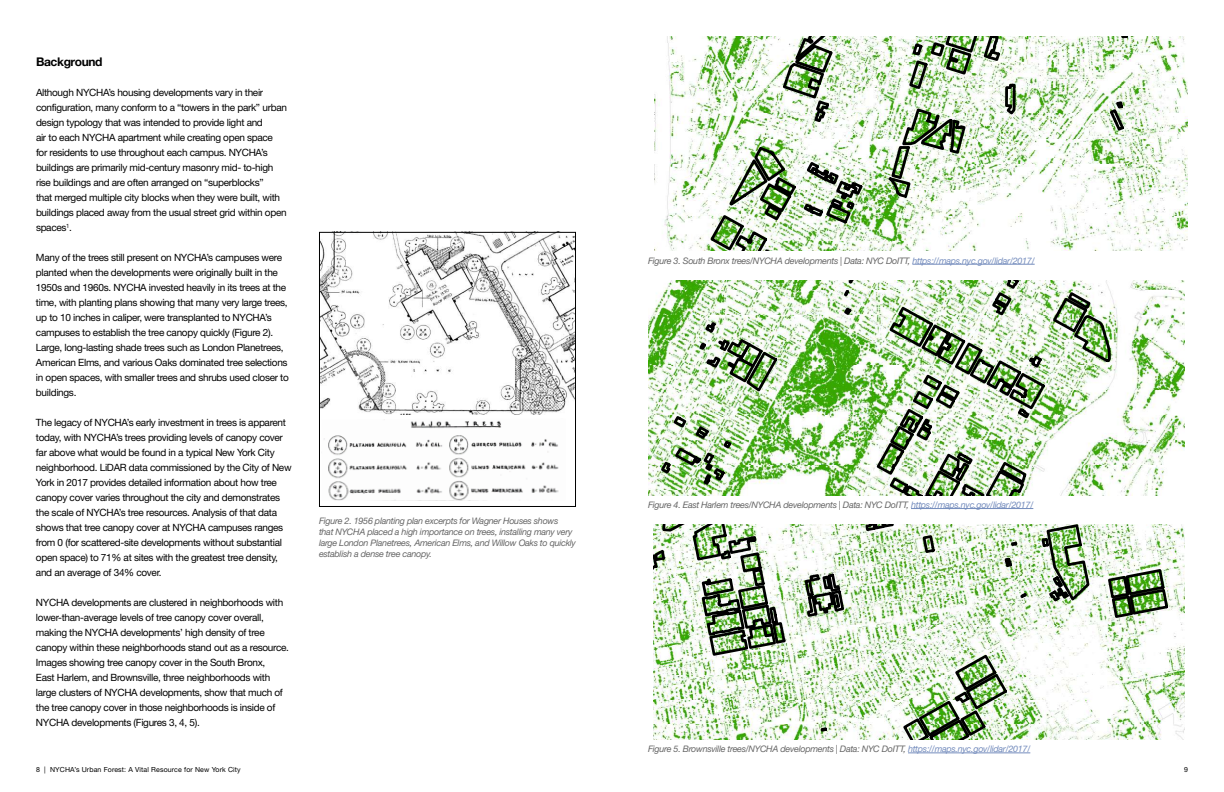
<style>
.page{position:relative;width:1224px;height:792px;background:#fff}
.page>*{position:absolute;margin:0;border:0;box-sizing:border-box;transform-origin:0 0}
.t1{font:12px "Helvetica Neue LT 75 Bd";letter-spacing:-.03em;color:#000}
.t2{font:10px/15px "Helvetica Neue LT 55 Rm";letter-spacing:-.03em;color:#000}
.t3{font:9px/10.8px "Helvetica Neue LT 56 It";letter-spacing:-.03em;color:#666}
.t4{font:7px "Helvetica Neue LT 55 Rm";letter-spacing:.02em;color:#000}
.s1{color:#748cbd}
</style>
<div class="page">
<hr style="left:912px;top:264px;width:123px;height:1px;background:#748cbd">
<hr style="left:911px;top:508px;width:122px;height:1px;background:#748cbd">
<hr style="left:908px;top:753px;width:122px;height:1px;background:#748cbd">
<img style="left:654px;top:36px;width:534px;height:215px">
<svg style="left:1099px;top:36px;width:33px;height:4px"></svg>
<svg style="left:1108px;top:99px;width:18px;height:34px"></svg>
<img style="left:708px;top:36px;width:309px;height:215px">
<img style="left:648px;top:280px;width:536px;height:215px">
<img style="left:697px;top:320px;width:83px;height:74px">
<img style="left:842px;top:280px;width:270px;height:215px">
<img style="left:659px;top:414px;width:75px;height:73px">
<img style="left:654px;top:525px;width:530px;height:214px">
<svg style="left:921px;top:533px;width:16px;height:22px"></svg>
<img style="left:1039px;top:525px;width:52px;height:79px">
<svg style="left:1003px;top:540px;width:26px;height:60px"></svg>
<svg style="left:819px;top:726px;width:10px;height:8px"></svg>
<svg style="left:864px;top:525px;width:31px;height:8px"></svg>
<img style="left:901px;top:652px;width:108px;height:87px">
<img style="left:1106px;top:567px;width:64px;height:53px">
<svg style="left:803px;top:572px;width:43px;height:47px"></svg>
<img style="left:654px;top:525px;width:133px;height:133px">
<img style="left:321px;top:234px;width:253px;height:180px">
<img style="left:324px;top:419px;width:235px;height:82px">
<div style="left:319px;top:232px;width:257px;height:275px;border:1px solid #000101"></div>
<p class="t1" style="left:36px;top:54px;width:68px">Background</p>
<p class="t2" style="left:36px;top:85px;width:252px">Although NYCHA’s housing developments vary in their configuration, many conform to a “towers in the park” urban design typology that was intended to provide light and<br>air to each NYCHA apartment while creating open space<br>for residents to use throughout each campus. NYCHA’s buildings are primarily mid-century masonry mid- to-high rise buildings and are often arranged on “superblocks”<br>that merged multiple city blocks when they were built, with buildings placed away from the usual street grid within open spaces<sup>1</sup>.</p>
<p class="t2" style="left:36px;top:250px;width:254px">Many of the trees still present on NYCHA’s campuses were planted when the developments were originally built in the 1950s and 1960s. NYCHA invested heavily in its trees at the time, with planting plans showing that many very large trees, up to 10 inches in caliper, were transplanted to NYCHA’s campuses to establish the tree canopy quickly (Figure 2).<br>Large, long-lasting shade trees such as London Planetrees, American Elms, and various Oaks dominated tree selections in open spaces, with smaller trees and shrubs used closer to buildings.</p>
<p class="t2" style="left:36px;top:415px;width:257px">The legacy of NYCHA’s early investment in trees is apparent today, with NYCHA’s trees providing levels of canopy cover far above what would be found in a typical New York City neighborhood. LiDAR data commissioned by the City of New York in 2017 provides detailed information about how tree canopy cover varies throughout the city and demonstrates the scale of NYCHA’s tree resources. Analysis of that data shows that tree canopy cover at NYCHA campuses ranges from 0 (for scattered-site developments without substantial open space) to 71% at sites with the greatest tree density, and an average of 34% cover.</p>
<p class="t2" style="left:36px;top:595px;width:254px">NYCHA developments are clustered in neighborhoods with lower-than-average levels of tree canopy cover overall, making the NYCHA developments’ high density of tree canopy within these neighborhoods stand out as a resource.<br>Images showing tree canopy cover in the South Bronx,<br>East Harlem, and Brownsville, three neighborhoods with large clusters of NYCHA developments, show that much of the tree canopy cover in those neighborhoods is inside of NYCHA developments (Figures 3, 4, 5).</p>
<p class="t3" style="left:319px;top:515px;width:258px">Figure 2. 1956 planting plan excerpts for Wagner Houses shows<br>that NYCHA placed a high importance on trees, installing many very large London Planetrees, American Elms, and Willow Oaks to quickly establish a dense tree canopy.</p>
<p class="t3" style="left:648px;top:255px;width:388px">Figure 3. South Bronx trees/NYCHA developments | Data: NYC DoITT, <span class="s1">https://maps.nyc.gov/lidar/2017/</span></p>
<p class="t3" style="left:648px;top:499px;width:387px">Figure 4. East Harlem trees/NYCHA developments | Data: NYC DoITT, <span class="s1">https://maps.nyc.gov/lidar/2017/</span></p>
<p class="t3" style="left:648px;top:743px;width:384px">Figure 5. Brownsville trees/NYCHA developments | Data: NYC DoITT, <span class="s1">https://maps.nyc.gov/lidar/2017/</span></p>
<p class="t4" style="left:36px;top:765px;width:206px">8 | NYCHA’s Urban Forest: A Vital Resource for New York City</p>
<p class="t4" style="left:1184px;top:765px;width:5px">9</p>
</div>
